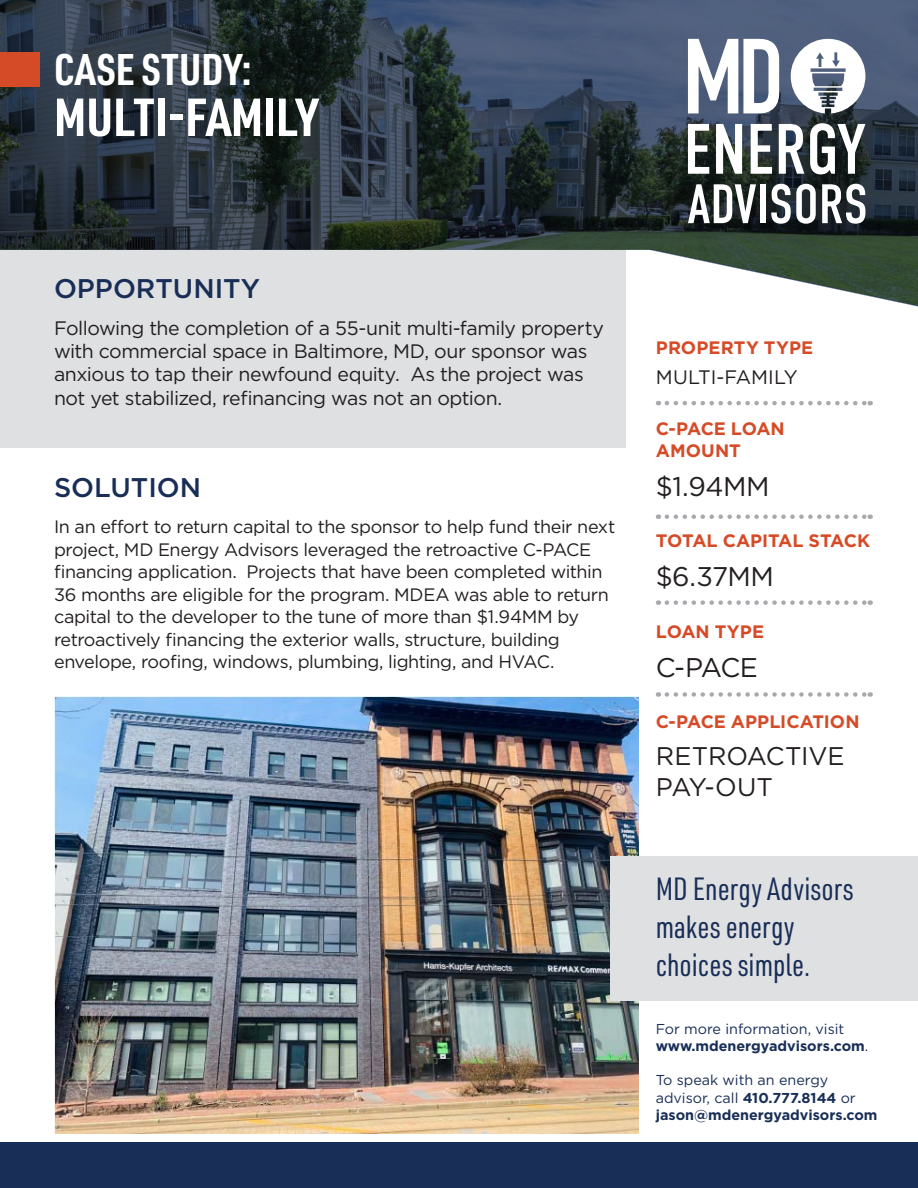
<style>
.page{position:relative;width:918px;height:1188px;background:#fff}
.page>*{position:absolute;margin:0;border:0;box-sizing:border-box;transform-origin:0 0}
.t1{font:700 52.5px "URWDIN Cond";color:#fff}
.t2{font:700 43.5px "URWDIN Cond";letter-spacing:.015em;color:#fff}
.t3{font:31.5px/37.8px "URWDIN Cond";color:#192e57}
.t4{font:27px "Gotham Pro";letter-spacing:-.025em;color:#231f20}
.t5{font:500 27px "Gotham Pro";color:#192e57}
.t6{font:25.5px/30.6px "Gotham Pro";letter-spacing:-.01em;color:#231f20}
.t7{font:19.5px/23.4px "Gotham Pro";letter-spacing:-.025em;color:#231f20}
.t8{font:19.5px "Gotham Pro";color:#231f20}
.t9{font:18px/22.5px "Gotham Pro";letter-spacing:-.025em;color:#231f20}
.t10{font:700 18px/21.6px "Gotham Pro";color:#d64b27}
.t11{font:14.4px/17.2px "Gotham Pro";color:#192e57}
.t12{font:700 14.4px "Gotham Pro";color:#192e57}
.s1{font-weight:700}
</style>
<div class="page">
<img style="left:54px;top:697px;width:584px;height:437px">
<div style="left:0;top:249px;width:625px;height:199px;background:#dfe0e2"></div>
<img style="left:0;top:0;width:918px;height:306px">
<div style="left:610px;top:856px;width:308px;height:145px;background:#dfe0e2"></div>
<div style="left:0;top:1143px;width:918px;height:45px;background:#192e57"></div>
<svg style="left:688px;top:39px;width:91px;height:74px"></svg>
<svg style="left:688px;top:124px;width:21px;height:50px"></svg>
<svg style="left:716px;top:124px;width:26px;height:50px"></svg>
<svg style="left:751px;top:124px;width:21px;height:50px"></svg>
<svg style="left:779px;top:124px;width:25px;height:50px"></svg>
<svg style="left:810px;top:123px;width:55px;height:51px"></svg>
<svg style="left:688px;top:184px;width:68px;height:39px"></svg>
<div style="left:760px;top:184px;width:5px;height:39px;background:#fff"></div>
<svg style="left:771px;top:184px;width:45px;height:40px"></svg>
<svg style="left:822px;top:184px;width:43px;height:40px"></svg>
<svg style="left:791px;top:39px;width:74px;height:74px"></svg>
<svg style="left:667px;top:401px;width:204px;height:4px"></svg>
<svg style="left:667px;top:600px;width:204px;height:5px"></svg>
<svg style="left:667px;top:514px;width:204px;height:5px"></svg>
<svg style="left:667px;top:692px;width:204px;height:5px"></svg>
<div style="left:0;top:52px;width:39px;height:35px;background:#d64b27"></div>
<p class="t2" style="left:54px;top:40px;width:199px">CASE STUDY:</p>
<p class="t1" style="left:54px;top:82px;width:265px">MULTI-FAMILY</p>
<p class="t5" style="left:54px;top:273px;width:208px">OPPORTUNITY</p>
<p class="t7" style="left:54px;top:316px;width:551px">Following the completion of a 55-unit multi-family property with commercial space in Baltimore, MD, our sponsor was anxious to tap their newfound equity. As the project was not yet stabilized, refinancing was not an option.</p>
<p class="t5" style="left:54px;top:473px;width:149px">SOLUTION</p>
<p class="t9" style="left:54px;top:516px;width:563px">In an effort to return capital to the sponsor to help fund their next project, MD Energy Advisors leveraged the retroactive C-PACE financing application. Projects that have been completed within 36 months are eligible for the program. MDEA was able to return capital to the developer to the tune of more than $1.94MM by retroactively financing the exterior walls, structure, building envelope, roofing, windows, plumbing, lighting, and HVAC.</p>
<p class="t10" style="left:656px;top:336px;width:159px">PROPERTY TYPE</p>
<p class="t8" style="left:656px;top:366px;width:143px">MULTI-FAMILY</p>
<p class="t10" style="left:656px;top:417px;width:130px">C-PACE LOAN<br>AMOUNT</p>
<p class="t4" style="left:656px;top:471px;width:115px">$1.94MM</p>
<p class="t10" style="left:656px;top:530px;width:216px">TOTAL CAPITAL STACK</p>
<p class="t4" style="left:656px;top:562px;width:120px">$6.37MM</p>
<p class="t10" style="left:656px;top:620px;width:110px">LOAN TYPE</p>
<p class="t4" style="left:656px;top:652px;width:104px">C-PACE</p>
<p class="t10" style="left:656px;top:710px;width:205px">C-PACE APPLICATION</p>
<p class="t6" style="left:656px;top:741px;width:190px">RETROACTIVE<br>PAY-OUT</p>
<p class="t3" style="left:656px;top:869px;width:200px">MD Energy Advisors makes energy choices simple.</p>
<p class="t11" style="left:656px;top:1020px;width:214px">For more information, visit <span class="s1">www.mdenergyadvisors.com</span>.</p>
<p class="t11" style="left:656px;top:1072px;width:202px">To speak with an energy advisor, call <span class="s1">410.777.8144</span> or</p>
<p class="t12" style="left:656px;top:1106px;width:223px">jason@mdenergyadvisors.com</p>
</div>
